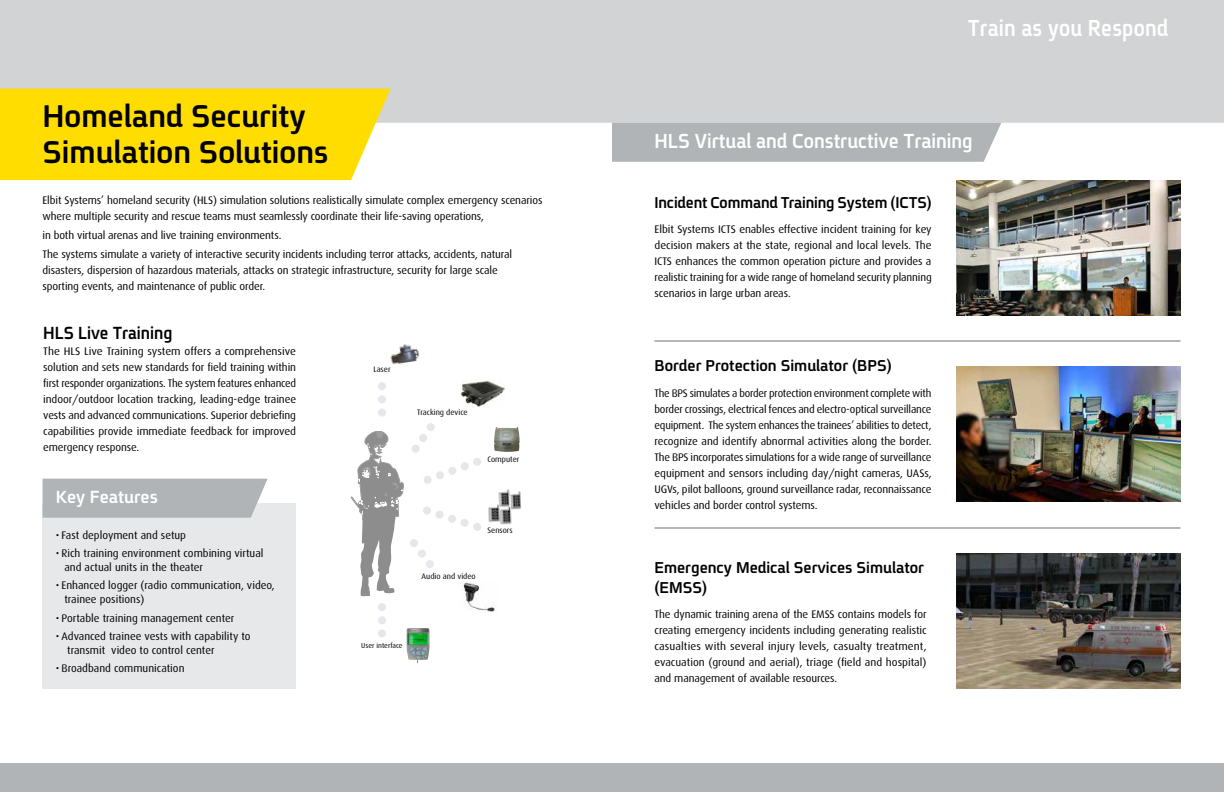
<style>
.page{position:relative;width:1224px;height:792px;background:#fff}
.page>*{position:absolute;margin:0;border:0;box-sizing:border-box;transform-origin:0 0}
.t1{font:700 34px/36px "Fb Spoiler Eng";color:#000}
.t2{font:700 25px "Fb Spoiler Eng";letter-spacing:.01em;color:#fff;scale:.9 1}
.t3{font:700 22px "Fb Spoiler Eng";color:#fff;scale:.94 1}
.t4{font:700 19px "Fb Spoiler Eng";color:#000;scale:.94 1}
.t5{font:700 19px "Fb Spoiler Eng";color:#fff}
.t6{font:17px/20.4px "En Spoiler B";color:#000}
.t7{font:11px/16px "Dax";letter-spacing:-.01em;color:#000}
.t8{font:7.9px "Dax";color:#000}
.t9{font:7.2px "Dax";color:#000}
</style>
<div class="page">
<div style="left:0;top:0;width:1224px;height:123px;background:#d1d3d4"></div>
<div style="left:0;top:764px;width:1224px;height:28px;background:#b1b4b6"></div>
<div style="left:0;top:89px;width:391px;height:91px;background:#fd0"></div>
<div style="left:43px;top:504px;width:253px;height:185px;background:#e7e8e9"></div>
<div style="left:43px;top:479px;width:225px;height:39px;background:#b1b4b6"></div>
<svg style="left:429px;top:629px;width:1px;height:19px"></svg>
<img style="left:407px;top:628px;width:22px;height:35px">
<img style="left:477px;top:484px;width:57px;height:58px;border-radius:29px">
<img style="left:390px;top:344px;width:29px;height:21px">
<img style="left:494px;top:427px;width:26px;height:25px">
<div style="left:378px;top:629px;width:8px;height:8px;background:#e5e7ea;border-radius:50%"></div>
<div style="left:378px;top:603px;width:8px;height:8px;background:#e5e7ea;border-radius:50%"></div>
<div style="left:378px;top:616px;width:8px;height:8px;background:#e5e7ea;border-radius:50%"></div>
<div style="left:378px;top:382px;width:8px;height:8px;background:#e5e7ea;border-radius:50%"></div>
<div style="left:378px;top:395px;width:8px;height:8px;background:#e5e7ea;border-radius:50%"></div>
<div style="left:378px;top:409px;width:8px;height:8px;background:#e5e7ea;border-radius:50%"></div>
<svg style="left:351px;top:423px;width:137px;height:174px"></svg>
<img style="left:461px;top:380px;width:43px;height:27px">
<img style="left:462px;top:581px;width:33px;height:31px">
<div style="left:612px;top:123px;width:389px;height:39px;background:#b1b4b6"></div>
<img style="left:957px;top:180px;width:224px;height:135px">
<hr style="left:655px;top:341px;width:526px;height:1px;background:#6d6e71">
<hr style="left:655px;top:528px;width:526px;height:1px;background:#6d6e71">
<img style="left:957px;top:367px;width:224px;height:135px">
<img style="left:957px;top:554px;width:224px;height:135px">
<h1 class="t1" style="left:43px;top:98px;width:288px">Homeland Security<br>Simulation Solutions</h1>
<p class="t7" style="left:43px;top:193px;width:501px">Elbit Systems’ homeland security (HLS) simulation solutions realistically simulate complex emergency scenarios where multiple security and rescue teams must seamlessly coordinate their life-saving operations,</p>
<p class="t7" style="left:43px;top:226px;width:471px;line-height:18.8px">in both virtual arenas and live training environments.<br>The systems simulate a variety of interactive security incidents including terror attacks, accidents, natural</p>
<p class="t7" style="left:43px;top:262px;width:457px">disasters, dispersion of hazardous materials, attacks on strategic infrastructure, security for large scale sporting events, and maintenance of public order.</p>
<h3 class="t4" style="left:43px;top:324px;width:139px">HLS Live Training</h3>
<p class="t7" style="left:43px;top:344px;width:255px;text-align:justify">The HLS Live Training system offers a comprehensive solution and sets new standards for field training within first responder organizations. The system features enhanced indoor/outdoor location tracking, leading-edge trainee vests and advanced communications. Superior debriefing capabilities provide immediate feedback for improved emergency response.</p>
<h3 class="t5" style="left:56px;top:488px;width:104px">Key Features</h3>
<p class="t7" style="left:56px;top:527px;width:132px">• Fast deployment and setup</p>
<p class="t7" style="left:64px;top:546px;width:201px;line-height:14px;text-indent:-9px">• Rich training environment combining virtual and actual units in the theater</p>
<p class="t7" style="left:64px;top:579px;width:212px;line-height:14px;text-indent:-9px">• Enhanced logger (radio communication, video, trainee positions)</p>
<p class="t7" style="left:56px;top:610px;width:180px">• Portable training management center</p>
<p class="t7" style="left:67px;top:629px;width:185px;line-height:14px;text-indent:-11px">• Advanced trainee vests with capability to transmit video to control center</p>
<p class="t7" style="left:56px;top:660px;width:130px">• Broadband communication</p>
<p class="t8" style="left:373px;top:365px;width:19px">Laser</p>
<p class="t8" style="left:417px;top:408px;width:52px">Tracking device</p>
<p class="t8" style="left:488px;top:455px;width:33px">Computer</p>
<p class="t8" style="left:488px;top:526px;width:27px">Sensors</p>
<p class="t8" style="left:422px;top:572px;width:56px">Audio and video</p>
<p class="t9" style="left:361px;top:641px;width:43px">User interface</p>
<h2 class="t2" style="left:968px;top:16px;width:224px">Train as you Respond</h2>
<h3 class="t3" style="left:655px;top:130px;width:340px">HLS Virtual and Constructive Training</h3>
<h3 class="t6" style="left:655px;top:192px;width:279px">Incident Command Training System (ICTS)</h3>
<p class="t7" style="left:655px;top:221px;width:279px;text-align:justify">Elbit Systems ICTS enables effective incident training for key decision makers at the state, regional and local levels. The ICTS enhances the common operation picture and provides a realistic training for a wide range of homeland security planning scenarios in large urban areas.</p>
<h3 class="t6" style="left:655px;top:354px;width:239px">Border Protection Simulator (BPS)</h3>
<p class="t7" style="left:655px;top:385px;width:279px;text-align:justify">The BPS simulates a border protection environment complete with border crossings, electrical fences and electro-optical surveillance equipment. The system enhances the trainees’ abilities to detect, recognize and identify abnormal activities along the border.<br>The BPS incorporates simulations for a wide range of surveillance equipment and sensors including day/night cameras, UASs, UGVs, pilot balloons, ground surveillance radar, reconnaissance vehicles and border control systems.</p>
<h3 class="t6" style="left:655px;top:557px;width:271px">Emergency Medical Services Simulator (EMSS)</h3>
<p class="t7" style="left:655px;top:606px;width:274px;text-align:justify">The dynamic training arena of the EMSS contains models for creating emergency incidents including generating realistic casualties with several injury levels, casualty treatment, evacuation (ground and aerial), triage (field and hospital) and management of available resources.</p>
</div>
